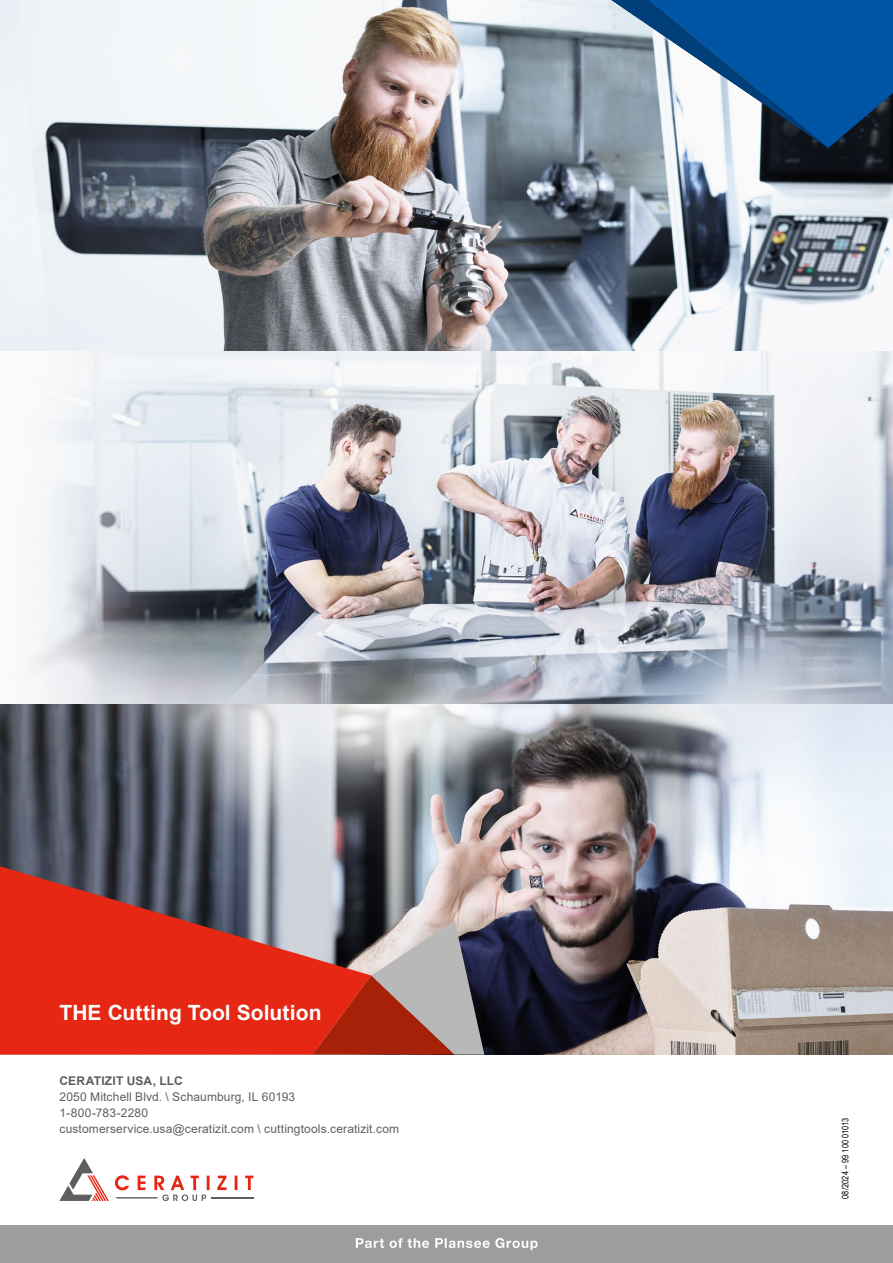
<style>
.page{position:relative;width:893px;height:1263px;background:#fff}
.page>*{position:absolute;margin:0;border:0;box-sizing:border-box;transform-origin:0 0}
.t1{font:700 21px "Arial";letter-spacing:.005em;color:#fff}
.t2{font:12px/16px "Arial";letter-spacing:.015em;color:#5f5e5e}
.t3{font:700 12px "Arial";letter-spacing:.01em;color:#5f5e5e}
.t4{font:9px "Arial Narrow";letter-spacing:.005em;color:#000}
</style>
<div class="page">
<img style="left:0;top:0;width:893px;height:1054px">
<svg style="left:0;top:866px;width:371px;height:188px;background:#c33d32"></svg>
<svg style="left:313px;top:920px;width:171px;height:134px;background:#a76f68"></svg>
<svg style="left:611px;top:0;width:282px;height:148px"></svg>
<svg style="left:59px;top:1158px;width:50px;height:43px"></svg>
<svg style="left:115px;top:1175px;width:138px;height:26px"></svg>
<div style="left:0;top:1225px;width:893px;height:38px;background:#9d9d9c"></div>
<svg style="left:356px;top:1238px;width:182px;height:12px"></svg>
<h1 class="t1" style="left:60px;top:998px;width:263px">THE Cutting Tool Solution</h1>
<p class="t3" style="left:60px;top:1072px;width:125px">CERATIZIT USA, LLC</p>
<p class="t2" style="left:60px;top:1088px;width:341px">2050 Mitchell Blvd. \ Schaumburg, IL 60193<br>1-800-783-2280<br>customerservice.usa@ceratizit.com \ cuttingtools.ceratizit.com</p>
<p class="t4" style="left:839px;top:1199px;width:83px;rotate:-90deg">08/2024 – 99 100 01013</p>
</div>
